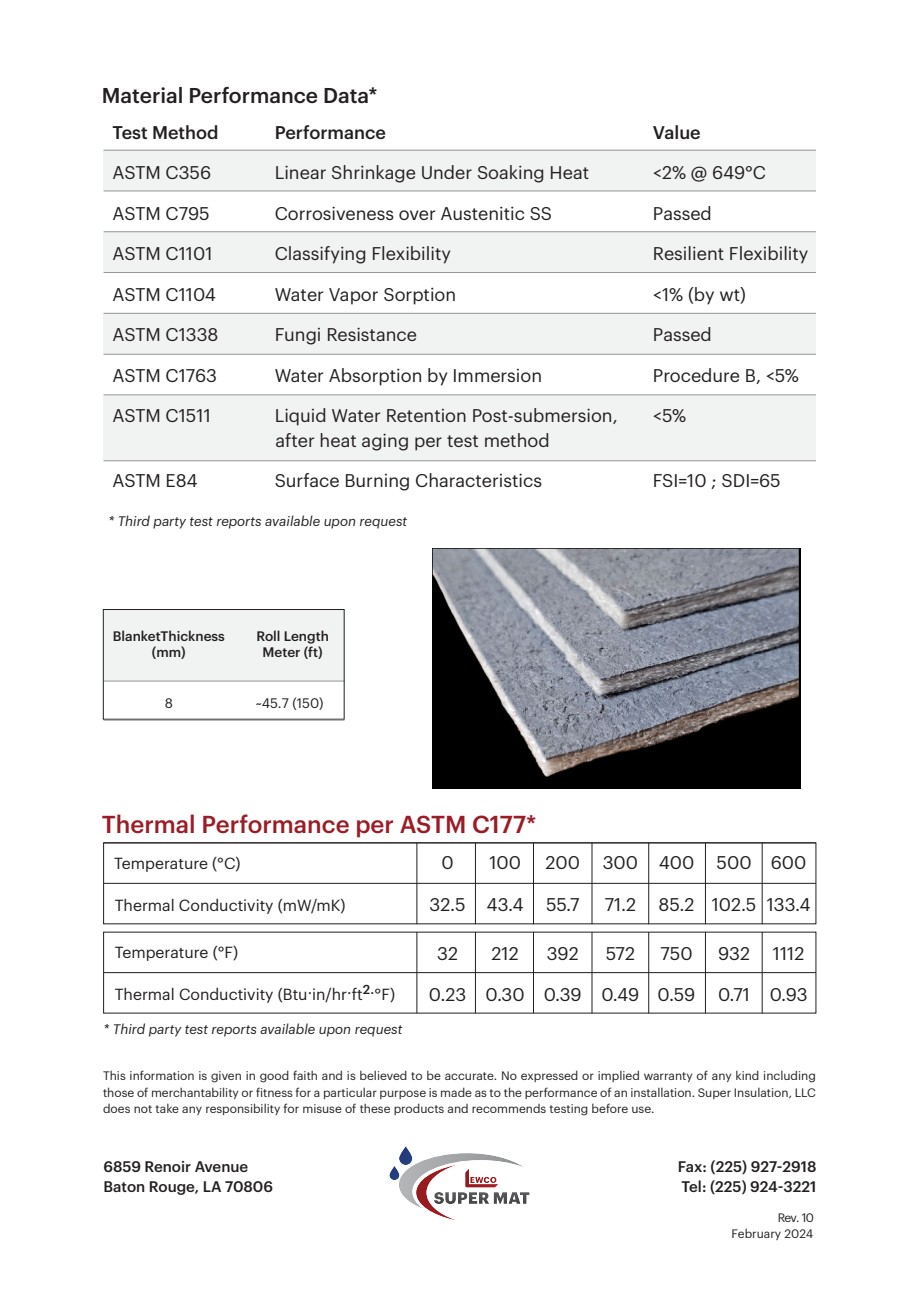
<style>
.page{position:relative;width:919px;height:1289px;background:#fff}
.page>*{position:absolute;margin:0;border:0;box-sizing:border-box;transform-origin:0 0}
.t1{font:500 24px "Graphik";color:#9b1c25}
.t2{font:500 21px "Graphik";color:#231f20}
.t3{font:18px "Graphik";color:#231f20}
.t4{font:500 18px "Graphik";color:#231f20}
.t5{font:15.75px "Graphik";color:#231f20}
.t6{font:500 15px/19.5px "Graphik";color:#231f20}
.t7{font:italic 13.5px "Graphik";color:#231f20}
.t8{font:500 13.5px/16.2px "Graphik";color:#231f20;text-align:center}
.t9{font:13.5px "Graphik";color:#231f20}
.t10{font:12px/16.5px "Graphik";color:#231f20;text-align:justify}
</style>
<div class="page">
<div style="left:104px;top:610px;width:240px;height:71px;background:#f1f2f2"></div>
<div style="left:104px;top:150px;width:712px;height:41px;background:#f1f2f2"></div>
<div style="left:104px;top:232px;width:712px;height:40px;background:#f1f2f2"></div>
<div style="left:104px;top:313px;width:712px;height:41px;background:#f1f2f2"></div>
<div style="left:104px;top:395px;width:712px;height:66px;background:#f1f2f2"></div>
<hr style="left:104px;top:150px;width:711px;height:1px;background:#939598">
<hr style="left:104px;top:191px;width:711px;height:1px;background:#939598">
<hr style="left:104px;top:231px;width:711px;height:1px;background:#939598">
<hr style="left:104px;top:272px;width:711px;height:1px;background:#939598">
<hr style="left:104px;top:313px;width:711px;height:1px;background:#939598">
<hr style="left:104px;top:354px;width:711px;height:1px;background:#939598">
<hr style="left:104px;top:394px;width:711px;height:1px;background:#939598">
<hr style="left:104px;top:460px;width:711px;height:1px;background:#939598">
<svg style="left:399px;top:1153px;width:130px;height:67px"></svg>
<svg style="left:399px;top:1146px;width:13px;height:18px"></svg>
<svg style="left:389px;top:1165px;width:10px;height:15px"></svg>
<hr style="left:416px;top:931px;width:1px;height:82px;background:#231f20">
<hr style="left:475px;top:931px;width:1px;height:82px;background:#231f20">
<hr style="left:533px;top:931px;width:1px;height:82px;background:#231f20">
<hr style="left:591px;top:931px;width:1px;height:82px;background:#231f20">
<hr style="left:648px;top:931px;width:1px;height:82px;background:#231f20">
<hr style="left:705px;top:931px;width:1px;height:82px;background:#231f20">
<hr style="left:761px;top:931px;width:1px;height:82px;background:#231f20">
<div style="left:103px;top:842px;width:713px;height:82px;border:1px solid #231f20"></div>
<hr style="left:104px;top:883px;width:711px;height:1px;background:#231f20">
<hr style="left:416px;top:842px;width:1px;height:82px;background:#231f20">
<hr style="left:475px;top:842px;width:1px;height:82px;background:#231f20">
<hr style="left:533px;top:842px;width:1px;height:82px;background:#231f20">
<hr style="left:591px;top:842px;width:1px;height:82px;background:#231f20">
<hr style="left:648px;top:842px;width:1px;height:82px;background:#231f20">
<hr style="left:705px;top:842px;width:1px;height:82px;background:#231f20">
<hr style="left:761px;top:842px;width:1px;height:82px;background:#231f20">
<hr style="left:104px;top:972px;width:711px;height:1px;background:#231f20">
<hr style="left:104px;top:680px;width:240px;height:1px;background:#939598">
<div style="left:103px;top:609px;width:241px;height:110px;border:1px solid #231f20"></div>
<hr style="left:104px;top:720px;width:240px;height:1px;background:#939598">
<img style="left:432px;top:548px;width:368px;height:241px">
<p class="t2" style="left:102px;top:86px;width:277px">Material Performance Data*</p>
<p class="t4" style="left:113px;top:125px;width:107px">Test Method</p>
<p class="t4" style="left:275px;top:125px;width:113px">Performance</p>
<p class="t4" style="left:653px;top:125px;width:49px">Value</p>
<p class="t3" style="left:113px;top:165px;width:100px">ASTM C356</p>
<p class="t3" style="left:275px;top:165px;width:316px">Linear Shrinkage Under Soaking Heat</p>
<p class="t3" style="left:653px;top:165px;width:115px">&lt;2% @ 649°C</p>
<p class="t3" style="left:113px;top:206px;width:99px">ASTM C795</p>
<p class="t3" style="left:275px;top:206px;width:279px">Corrosiveness over Austenitic SS</p>
<p class="t3" style="left:653px;top:206px;width:60px">Passed</p>
<p class="t3" style="left:113px;top:246px;width:101px">ASTM C1101</p>
<p class="t3" style="left:275px;top:246px;width:178px">Classifying Flexibility</p>
<p class="t3" style="left:653px;top:246px;width:157px">Resilient Flexibility</p>
<p class="t3" style="left:113px;top:287px;width:105px">ASTM C1104</p>
<p class="t3" style="left:275px;top:287px;width:183px">Water Vapor Sorption</p>
<p class="t3" style="left:653px;top:287px;width:94px">&lt;1% (by wt)</p>
<p class="t3" style="left:113px;top:327px;width:107px">ASTM C1338</p>
<p class="t3" style="left:275px;top:327px;width:144px">Fungi Resistance</p>
<p class="t3" style="left:653px;top:327px;width:60px">Passed</p>
<p class="t3" style="left:113px;top:368px;width:106px">ASTM C1763</p>
<p class="t3" style="left:275px;top:368px;width:269px">Water Absorption by Immersion</p>
<p class="t3" style="left:653px;top:368px;width:148px">Procedure B, &lt;5%</p>
<p class="t3" style="left:113px;top:408px;width:100px">ASTM C1511</p>
<p class="t3" style="left:275px;top:408px;width:344px">Liquid Water Retention Post-submersion,</p>
<p class="t3" style="left:653px;top:408px;width:35px">&lt;5%</p>
<p class="t3" style="left:275px;top:433px;width:276px">after heat aging per test method</p>
<p class="t3" style="left:113px;top:473px;width:87px">ASTM E84</p>
<p class="t3" style="left:275px;top:473px;width:269px">Surface Burning Characteristics</p>
<p class="t3" style="left:652px;top:473px;width:129px">FSI=10 ; SDI=65</p>
<p class="t7" style="left:108px;top:515px;width:300px">* Third party test reports available upon request</p>
<p class="t8" style="left:113px;top:628px;width:114px">BlanketThickness (mm)</p>
<p class="t8" style="left:256px;top:628px;width:74px">Roll Length<br>Meter (ft)</p>
<p class="t9" style="left:165px;top:697px;width:10px">8</p>
<p class="t9" style="left:256px;top:697px;width:69px">~45.7 (150)</p>
<h1 class="t1" style="left:102px;top:814px;width:436px">Thermal Performance per ASTM C177*</h1>
<p class="t5" style="left:114px;top:856px;width:128px">Temperature (°C)</p>
<p class="t3" style="left:441px;top:855px;width:14px">0</p>
<p class="t3" style="left:429px;top:896px;width:38px">32.5</p>
<p class="t3" style="left:489px;top:855px;width:33px">100</p>
<p class="t3" style="left:486px;top:896px;width:39px">43.4</p>
<p class="t5" style="left:115px;top:898px;width:232px">Thermal Conductivity (mW/mK)</p>
<p class="t3" style="left:545px;top:855px;width:36px">200</p>
<p class="t3" style="left:546px;top:896px;width:35px">55.7</p>
<p class="t3" style="left:602px;top:855px;width:37px">300</p>
<p class="t3" style="left:604px;top:896px;width:33px">71.2</p>
<p class="t3" style="left:658px;top:855px;width:37px">400</p>
<p class="t3" style="left:658px;top:896px;width:37px">85.2</p>
<p class="t3" style="left:716px;top:855px;width:36px">500</p>
<p class="t3" style="left:711px;top:896px;width:46px">102.5</p>
<p class="t3" style="left:770px;top:855px;width:37px">600</p>
<p class="t3" style="left:766px;top:896px;width:45px">133.4</p>
<p class="t5" style="left:115px;top:946px;width:125px">Temperature (°F)</p>
<p class="t3" style="left:546px;top:945px;width:34px">392</p>
<p class="t3" style="left:543px;top:987px;width:40px">0.39</p>
<p class="t3" style="left:718px;top:945px;width:33px">932</p>
<p class="t3" style="left:718px;top:987px;width:33px">0.71</p>
<p class="t3" style="left:437px;top:945px;width:22px">32</p>
<p class="t3" style="left:429px;top:987px;width:39px">0.23</p>
<p class="t3" style="left:491px;top:945px;width:29px">212</p>
<p class="t3" style="left:485px;top:987px;width:41px">0.30</p>
<p class="t3" style="left:605px;top:945px;width:31px">572</p>
<p class="t3" style="left:601px;top:987px;width:39px">0.49</p>
<p class="t3" style="left:660px;top:945px;width:34px">750</p>
<p class="t3" style="left:657px;top:987px;width:39px">0.59</p>
<p class="t3" style="left:772px;top:945px;width:33px">1112</p>
<p class="t5" style="left:115px;top:987px;width:282px">Thermal Conductivity (Btu.in/hr.ft<sup>2</sup>.°F)</p>
<p class="t3" style="left:769px;top:987px;width:39px">0.93</p>
<p class="t7" style="left:104px;top:1023px;width:300px">* Third party test reports available upon request</p>
<p class="t10" style="left:103px;top:1068px;width:714px">This information is given in good faith and is believed to be accurate. No expressed or implied warranty of any kind including those of merchantability or fitness for a particular purpose is made as to the performance of an installation. Super Insulation, LLC does not take any responsibility for misuse of these products and recommends testing before use.</p>
<p class="t6" style="left:104px;top:1158px;width:171px">6859 Renoir Avenue<br>Baton Rouge, LA 70806</p>
<p class="t6" style="left:677px;top:1158px;width:140px">Fax: (225) 927-2918<br>Tel: (225) 924-3221</p>
<p class="t10" style="left:731px;top:1209px;width:84px;text-align:right">Rev. 10<br>February 2024</p>
</div>
